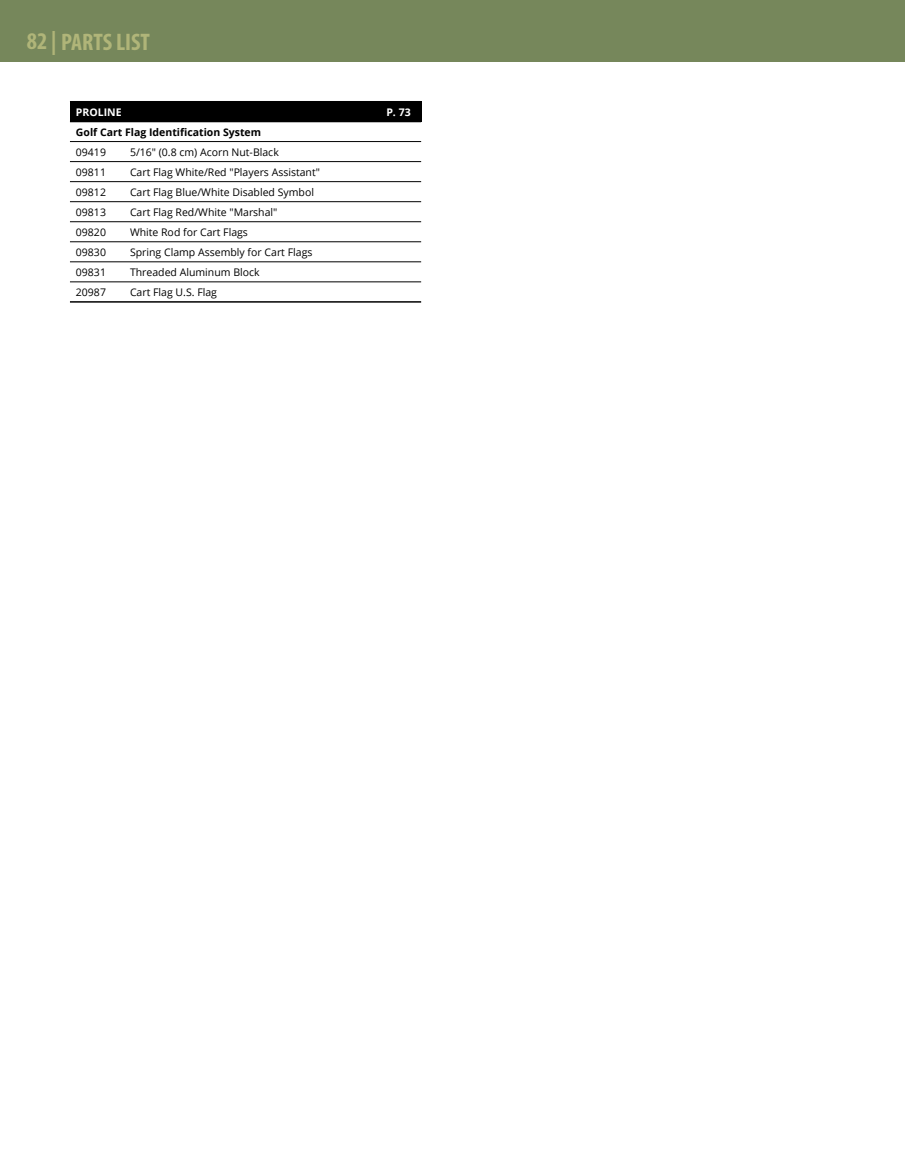
<style>
.page{position:relative;width:905px;height:1175px;background:#fff}
.page>*{position:absolute;margin:0;border:0;box-sizing:border-box;transform-origin:0 0}
.t1{font:700 condensed 24px "Myriad Pro";color:#b0b579}
.t2{font:10.5px "Open Sans";color:#000}
.t3{font:700 10.5px "Open Sans";color:#000}
.t4{font:700 10.5px "Open Sans";color:#fff}
</style>
<div class="page">
<div style="left:0;top:0;width:904px;height:62px;background:#76875b"></div>
<div style="left:70px;top:101px;width:351px;height:20px;background:#000"></div>
<hr style="left:70px;top:141px;width:351px;height:1px;background:#000">
<hr style="left:70px;top:161px;width:351px;height:1px;background:#000">
<hr style="left:70px;top:181px;width:351px;height:1px;background:#000">
<hr style="left:70px;top:201px;width:351px;height:1px;background:#000">
<hr style="left:70px;top:221px;width:351px;height:1px;background:#000">
<hr style="left:70px;top:241px;width:351px;height:1px;background:#000">
<hr style="left:70px;top:261px;width:351px;height:1px;background:#000">
<hr style="left:70px;top:281px;width:351px;height:1px;background:#000">
<hr style="left:70px;top:121px;width:351px;height:1px;background:#000">
<hr style="left:70px;top:301px;width:351px;height:2px;background:#000">
<h1 class="t1" style="left:27px;top:27px;width:125px">82 | PARTS LIST</h1>
<p class="t4" style="left:76px;top:104px;width:47px">PROLINE</p>
<p class="t4" style="left:386px;top:104px;width:26px">P. 73</p>
<p class="t3" style="left:76px;top:124px;width:187px">Golf Cart Flag Identification System</p>
<p class="t2" style="left:76px;top:145px;width:32px">09419</p>
<p class="t2" style="left:130px;top:145px;width:150px">5/16" (0.8 cm) Acorn Nut-Black</p>
<p class="t2" style="left:76px;top:165px;width:32px">09811</p>
<p class="t2" style="left:130px;top:165px;width:191px">Cart Flag White/Red "Players Assistant"</p>
<p class="t2" style="left:76px;top:185px;width:32px">09812</p>
<p class="t2" style="left:130px;top:185px;width:185px">Cart Flag Blue/White Disabled Symbol</p>
<p class="t2" style="left:76px;top:205px;width:32px">09813</p>
<p class="t2" style="left:130px;top:205px;width:149px">Cart Flag Red/White "Marshal"</p>
<p class="t2" style="left:76px;top:225px;width:32px">09820</p>
<p class="t2" style="left:130px;top:225px;width:119px">White Rod for Cart Flags</p>
<p class="t2" style="left:76px;top:245px;width:32px">09830</p>
<p class="t2" style="left:130px;top:245px;width:184px">Spring Clamp Assembly for Cart Flags</p>
<p class="t2" style="left:76px;top:265px;width:32px">09831</p>
<p class="t2" style="left:130px;top:265px;width:131px">Threaded Aluminum Block</p>
<p class="t2" style="left:76px;top:285px;width:32px">20987</p>
<p class="t2" style="left:130px;top:285px;width:88px">Cart Flag U.S. Flag</p>
</div>
